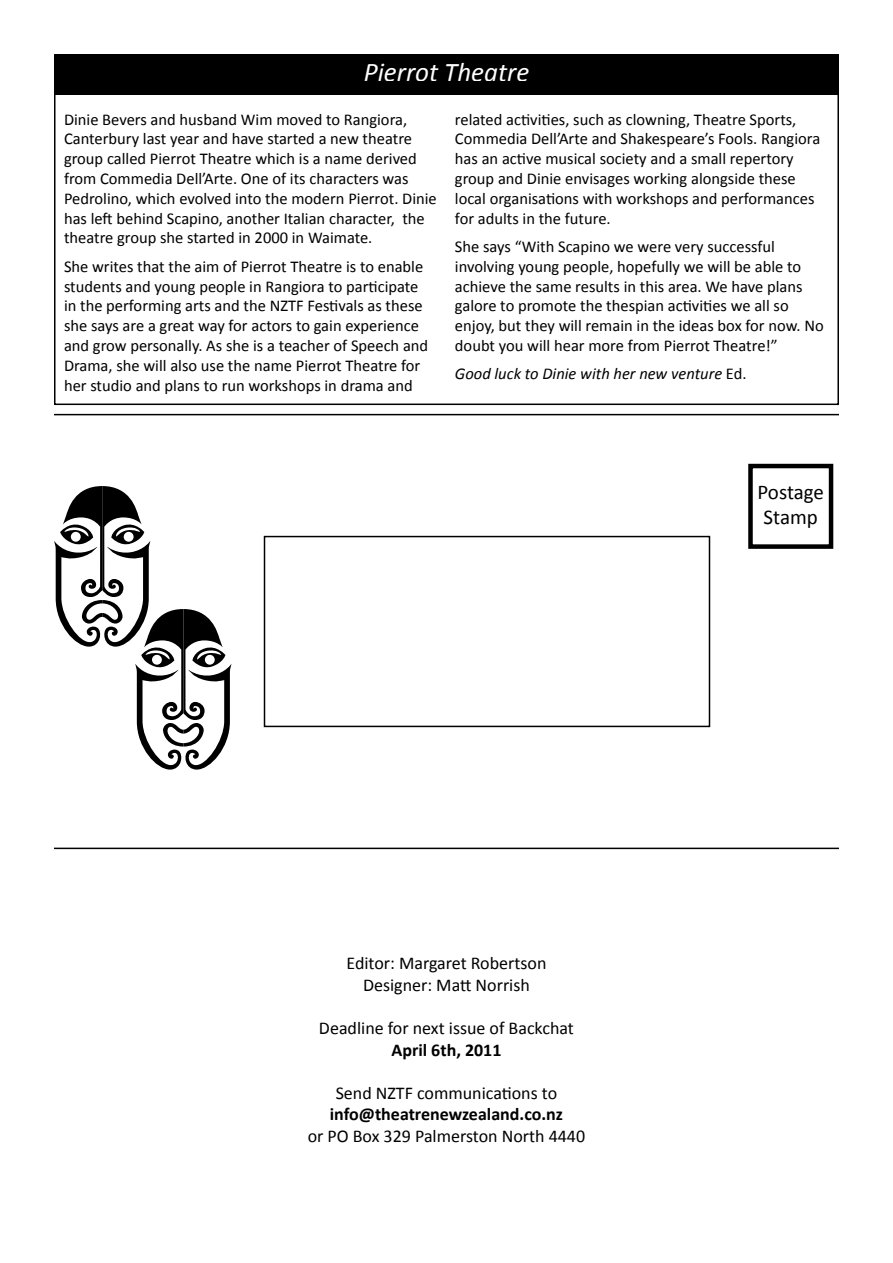
<style>
.page{position:relative;width:893px;height:1263px;background:#fff}
.page>*{position:absolute;margin:0;border:0;box-sizing:border-box;transform-origin:0 0}
.t1{font:italic 27px "Calibri";color:#fff}
.t2{font:21px/25.2px "Calibri";letter-spacing:-.005em;color:#000}
.t3{font:18px/21.6px "Calibri";color:#000;text-align:center}
.t4{font:700 18px "Calibri";color:#000}
.t5{font:16.5px/19.8px "Calibri";color:#000}
.t6{font:italic 16.5px "Calibri";color:#000}
.s1{font-style:normal}
</style>
<div class="page">
<div style="left:264px;top:536px;width:446px;height:191px;border:2px solid #000"></div>
<div style="left:748px;top:464px;width:85px;height:85px;border:4px solid #000"></div>
<hr style="left:54px;top:848px;width:785px;height:1px;background:#000">
<hr style="left:54px;top:414px;width:785px;height:1px;background:#000">
<svg style="left:54px;top:486px;width:178px;height:284px"></svg>
<div style="left:54px;top:54px;width:785px;height:40px;background:#000"></div>
<div style="left:54px;top:81px;width:785px;height:324px;border:2px solid #000"></div>
<h1 class="t1" style="left:364px;top:53px;width:167px">Pierrot Theatre</h1>
<p class="t5" style="left:64px;top:109px;width:374px">Dinie Bevers and husband Wim moved to Rangiora, Canterbury last year and have started a new theatre group called Pierrot Theatre which is a name derived from Commedia Dell’Arte. One of its characters was Pedrolino, which evolved into the modern Pierrot. Dinie has left behind Scapino, another Italian character, the theatre group she started in 2000 in Waimate.</p>
<p class="t5" style="left:64px;top:256px;width:366px">She writes that the aim of Pierrot Theatre is to enable students and young people in Rangiora to participate in the performing arts and the NZTF Festivals as these she says are a great way for actors to gain experience and grow personally. As she is a teacher of Speech and Drama, she will also use the name Pierrot Theatre for her studio and plans to run workshops in drama and</p>
<p class="t5" style="left:455px;top:109px;width:367px">related activities, such as clowning, Theatre Sports, Commedia Dell’Arte and Shakespeare’s Fools. Rangiora has an active musical society and a small repertory group and Dinie envisages working alongside these local organisations with workshops and performances for adults in the future.</p>
<p class="t5" style="left:455px;top:237px;width:370px">She says “With Scapino we were very successful involving young people, hopefully we will be able to achieve the same results in this area. We have plans galore to promote the thespian activities we all so enjoy, but they will remain in the ideas box for now. No doubt you will hear more from Pierrot Theatre!”</p>
<p class="t6" style="left:455px;top:363px;width:293px">Good luck to Dinie with her new venture <span class="s1">Ed.</span></p>
<p class="t3" style="left:346px;top:952px;width:201px">Editor: Margaret Robertson<br>Designer: Matt Norrish</p>
<p class="t3" style="left:319px;top:1017px;width:256px">Deadline for next issue of Backchat</p>
<p class="t4" style="left:391px;top:1038px;width:112px">April 6th, 2011</p>
<p class="t3" style="left:336px;top:1082px;width:223px">Send NZTF communications to</p>
<p class="t4" style="left:330px;top:1103px;width:235px">info@theatrenewzealand.co.nz</p>
<p class="t3" style="left:308px;top:1125px;width:279px">or PO Box 329 Palmerston North 4440</p>
<p class="t2" style="left:757px;top:479px;width:68px">Postage<br>Stamp</p>
</div>
